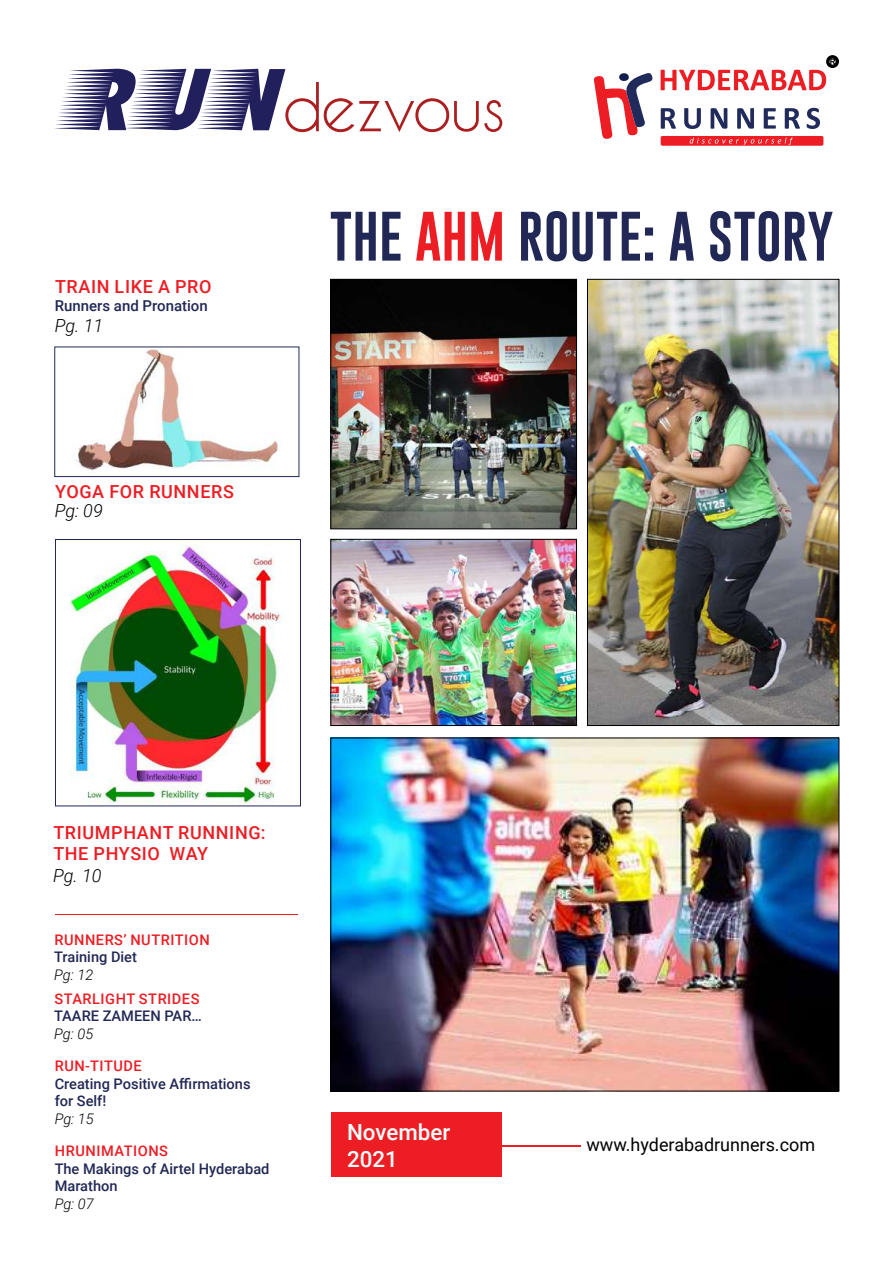
<style>
.page{position:relative;width:893px;height:1263px;background:#fff}
.page>*{position:absolute;margin:0;border:0;box-sizing:border-box;transform-origin:0 0}
.t1{font:51px "Gobold";color:#222856}
.t2{font:500 22.35px/26.8px "Roboto";color:#fff}
.t3{font:500 18px/21.6px "Roboto";letter-spacing:.035em;color:#ed1d24}
.t4{font:18px "Roboto";color:#000}
.t5{font:italic 300 18px "Roboto";letter-spacing:-.005em;color:#000}
.t6{font:500 15px "Roboto";color:#222856}
.t7{font:500 14.55px/17.5px "Roboto";color:#222856}
.t8{font:500 14.55px "Roboto";letter-spacing:.035em;color:#ed1d24}
.t9{font:italic 300 14.55px "Roboto";letter-spacing:-.005em;color:#000}
.s1{color:#ed1d24}
</style>
<div class="page">
<img style="left:71px;top:545px;width:210px;height:259px">
<div style="left:55px;top:539px;width:246px;height:267px;border:1px solid #222856"></div>
<img style="left:75px;top:349px;width:203px;height:122px">
<div style="left:55px;top:347px;width:244px;height:130px;border:1px solid #222856"></div>
<svg style="left:661px;top:70px;width:165px;height:20px"></svg>
<svg style="left:661px;top:108px;width:159px;height:21px"></svg>
<div style="left:661px;top:136px;width:162px;height:10px;background:#ed1d24;border-radius:2px"></div>
<svg style="left:690px;top:138px;width:103px;height:7px"></svg>
<svg style="left:594px;top:73px;width:59px;height:66px"></svg>
<div style="left:619px;top:73px;width:10px;height:8px;background:#101d4d;border-radius:50%"></div>
<div style="left:826px;top:55px;width:13px;height:13px;border:3px solid #000;border-radius:50%"></div>
<svg style="left:830px;top:59px;width:5px;height:5px"></svg>
<hr style="left:446px;top:1145px;width:135px;height:1px;background:#ed1d24">
<svg style="left:55px;top:69px;width:447px;height:63px"></svg>
<div style="left:331px;top:1113px;width:170px;height:64px;background:#ed1d24"></div>
<hr style="left:55px;top:914px;width:242px;height:1px;background:#ed1d24">
<img style="left:333px;top:541px;width:242px;height:183px">
<div style="left:331px;top:539px;width:246px;height:187px;border:1px solid #000"></div>
<img style="left:333px;top:740px;width:504px;height:349px">
<img style="left:333px;top:281px;width:242px;height:246px">
<div style="left:331px;top:279px;width:246px;height:250px;border:1px solid #000"></div>
<img style="left:589px;top:281px;width:248px;height:443px">
<div style="left:587px;top:279px;width:252px;height:447px;border:1px solid #000"></div>
<p class="t3" style="left:55px;top:275px;width:158px">TRAIN LIKE A PRO</p>
<p class="t6" style="left:55px;top:295px;width:155px">Runners and Pronation</p>
<p class="t5" style="left:55px;top:313px;width:50px">Pg. 11</p>
<p class="t3" style="left:55px;top:480px;width:180px">YOGA FOR RUNNERS</p>
<p class="t5" style="left:55px;top:498px;width:50px">Pg: 09</p>
<h1 class="t1" style="left:330px;top:204px;width:506px">THE <span class="s1">AHM</span> ROUTE: A STORY</h1>
<p class="t3" style="left:53px;top:821px;width:214px">TRIUMPHANT RUNNING:<br>THE PHYSIO WAY</p>
<p class="t5" style="left:53px;top:863px;width:50px">Pg. 10</p>
<p class="t8" style="left:54px;top:929px;width:157px">RUNNERS’ NUTRITION</p>
<p class="t7" style="left:54px;top:948px;width:84px">Training Diet</p>
<p class="t9" style="left:54px;top:964px;width:41px">Pg: 12</p>
<p class="t8" style="left:54px;top:988px;width:147px">STARLIGHT STRIDES</p>
<p class="t7" style="left:54px;top:1006px;width:149px">TAARE ZAMEEN PAR…</p>
<p class="t9" style="left:54px;top:1023px;width:41px">Pg: 05</p>
<p class="t8" style="left:55px;top:1056px;width:88px">RUN-TITUDE</p>
<p class="t7" style="left:55px;top:1074px;width:197px">Creating Positive Affirmations for Self!</p>
<p class="t9" style="left:55px;top:1108px;width:41px">Pg: 15</p>
<p class="t8" style="left:55px;top:1141px;width:115px">HRUNIMATIONS</p>
<p class="t7" style="left:55px;top:1159px;width:216px">The Makings of Airtel Hyderabad<br>Marathon</p>
<p class="t9" style="left:55px;top:1193px;width:41px">Pg: 07</p>
<h2 class="t2" style="left:347px;top:1118px;width:105px">November<br>2021</h2>
<p class="t4" style="left:586px;top:1132px;width:230px">www.hyderabadrunners.com</p>
</div>
